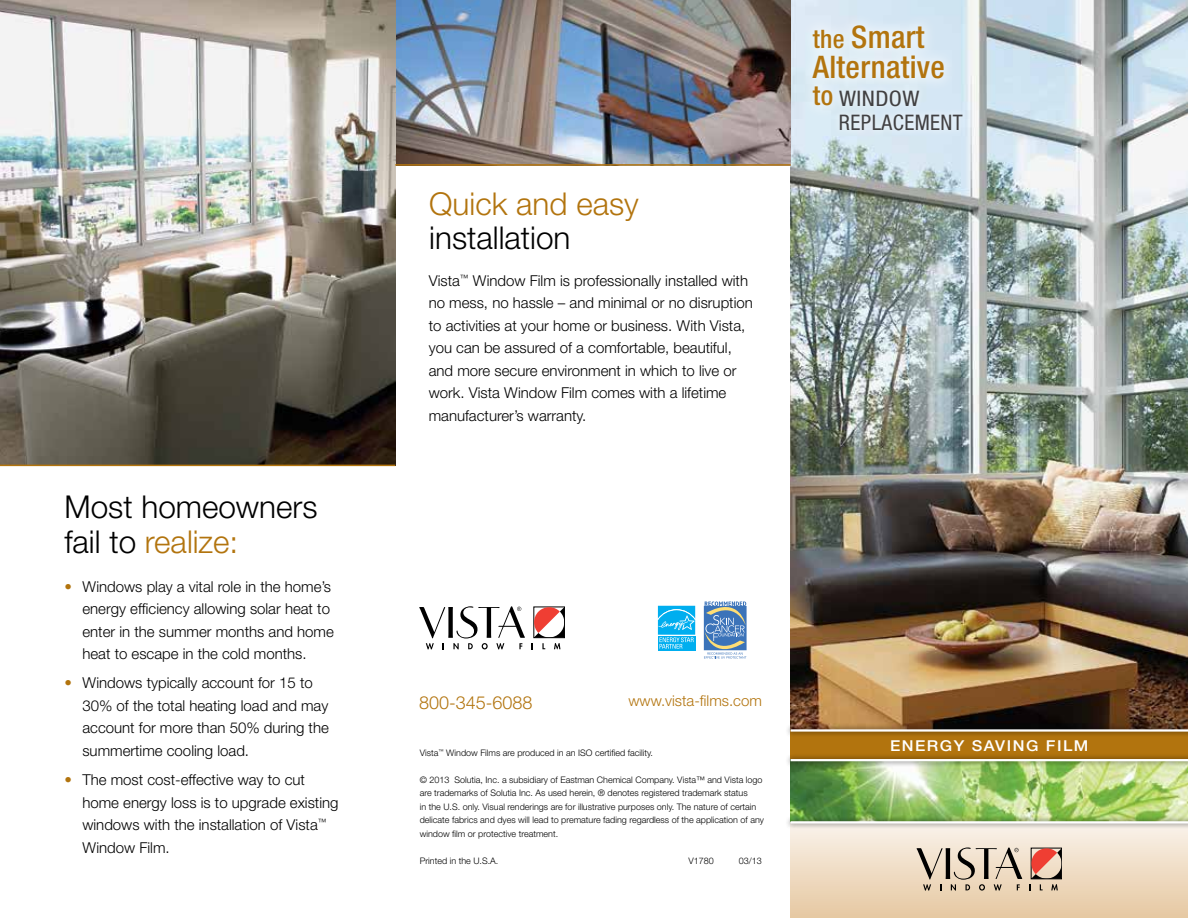
<style>
.page{position:relative;width:1188px;height:918px;background:#fff}
.page>*{position:absolute;margin:0;border:0;box-sizing:border-box;transform-origin:0 0}
.t1{font:300 31.5px/34.5px "Helvetica Neue";color:#000}
.t2{font:300 31.5px "Helvetica Neue";color:#b2740e}
.t3{font:500 condensed 31.05px/30.2px "Helvetica Neue";letter-spacing:.01em;color:#b2740e}
.t4{font:500 condensed 26.85px "Helvetica Neue";color:#b2740e}
.t5{font:condensed 21.45px/24px "Helvetica Neue";letter-spacing:.02em;color:#414042;scale:1.1 1}
.t6{font:300 18px "Helvetica Neue";color:#b2740e}
.t7{font:300 15px/22.5px "Helvetica Neue";color:#000}
.t8{font:300 15px "Helvetica Neue";color:#b2740e}
.t9{font:500 15px "Helvetica Neue";letter-spacing:.09em;color:#fff;scale:1.09 1}
.t10{font:300 9px/13.5px "Helvetica Neue";color:#000}
.s1{color:#b2740e}
.s2{font-size:25.5px}
</style>
<div class="page">
<img style="left:791px;top:0;width:397px;height:723px">
<svg style="left:791px;top:829px;width:397px;height:89px;background:#eedbc2"></svg>
<img style="left:395px;top:0;width:396px;height:164px">
<img style="left:0;top:0;width:395px;height:465px">
<svg style="left:657px;top:605px;width:39px;height:46px;background:#38bff2"></svg>
<svg style="left:704px;top:601px;width:43px;height:58px;background:#7e9fc3"></svg>
<svg style="left:419px;top:606px;width:106px;height:43px"></svg>
<div style="left:534px;top:607px;width:31px;height:31px;border:1px solid #000"></div>
<svg style="left:532px;top:606px;width:32px;height:43px"></svg>
<svg style="left:917px;top:848px;width:105px;height:43px;background:#bfb09d"></svg>
<svg style="left:1029px;top:848px;width:33px;height:43px"></svg>
<hr style="left:0;top:465px;width:395px;height:1px;background:#b2740e">
<hr style="left:395px;top:164px;width:396px;height:2px;background:#b2740e">
<div style="left:791px;top:730px;width:397px;height:31px;background:#b2740e"></div>
<div style="left:785px;top:723px;width:403px;height:15px;background:#000;opacity:.5"></div>
<hr style="left:791px;top:729px;width:397px;height:3px;background:#fff">
<img style="left:791px;top:767px;width:397px;height:48px">
<div style="left:785px;top:753px;width:403px;height:14px;background:#000;opacity:.5"></div>
<hr style="left:791px;top:759px;width:397px;height:2px;background:#fff">
<div style="left:785px;top:815px;width:403px;height:14px;background:#000;opacity:.5"></div>
<hr style="left:791px;top:821px;width:397px;height:3px;background:#fff">
<div style="left:799px;top:11px;width:158px;height:109px;background:#fff;opacity:.55"></div>
<div style="left:832px;top:83px;width:138px;height:55px;background:#dcebf5"></div>
<h1 class="t1" style="left:64px;top:489px;width:255px">Most homeowners fail to <span class="s1">realize:</span></h1>
<p class="t7" style="left:82px;top:575px;width:253px;text-indent:-18px"><span class="s1">•</span> Windows play a vital role in the home’s energy efficiency allowing solar heat to enter in the summer months and home heat to escape in the cold months.</p>
<p class="t7" style="left:82px;top:671px;width:248px;text-indent:-18px"><span class="s1">•</span> Windows typically account for 15 to 30% of the total heating load and may account for more than 50% during the summertime cooling load.</p>
<p class="t7" style="left:82px;top:768px;width:258px;text-indent:-18px"><span class="s1">•</span> The most cost-effective way to cut home energy loss is to upgrade existing windows with the installation of Vista<sup>™<br></sup>Window Film.</p>
<h1 class="t2" style="left:429px;top:184px;width:211px">Quick and easy</h1>
<h1 class="t1" style="left:429px;top:220px;width:143px">installation</h1>
<p class="t7" style="left:429px;top:269px;width:326px">Vista<sup>™</sup> Window Film is professionally installed with no mess, no hassle – and minimal or no disruption to activities at your home or business. With Vista, you can be assured of a comfortable, beautiful, and more secure environment in which to live or work. Vista Window Film comes with a lifetime manufacturer’s warranty.</p>
<h2 class="t3" style="left:813px;top:22px;width:133px"><span class="s2">the</span> Smart<br>Alternative</h2>
<h3 class="t4" style="left:813px;top:80px;width:22px">to</h3>
<h3 class="t5" style="left:839px;top:86px;width:114px">WINDOW<br>REPLACEMENT</h3>
<p class="t6" style="left:419px;top:691px;width:115px">800-345-6088</p>
<p class="t8" style="left:629px;top:692px;width:135px">www.vista-films.com</p>
<p class="t10" style="left:420px;top:746px;width:235px">Vista<sup>™</sup> Window Films are produced in an ISO certified facility.</p>
<p class="t10" style="left:420px;top:773px;width:346px">© 2013 Solutia, Inc. a subsidiary of Eastman Chemical Company. Vista™ and Vista logo are trademarks of Solutia Inc. As used herein, ® denotes registered trademark status<br>in the U.S. only. Visual renderings are for illustrative purposes only. The nature of certain delicate fabrics and dyes will lead to premature fading regardless of the application of any window film or protective treatment.</p>
<p class="t10" style="left:420px;top:854px;width:80px">Printed in the U.S.A.</p>
<p class="t10" style="left:688px;top:854px;width:27px">V1780</p>
<p class="t10" style="left:739px;top:854px;width:25px">03/13</p>
<p class="t9" style="left:890px;top:737px;width:184px">ENERGY SAVING FILM</p>
</div>
